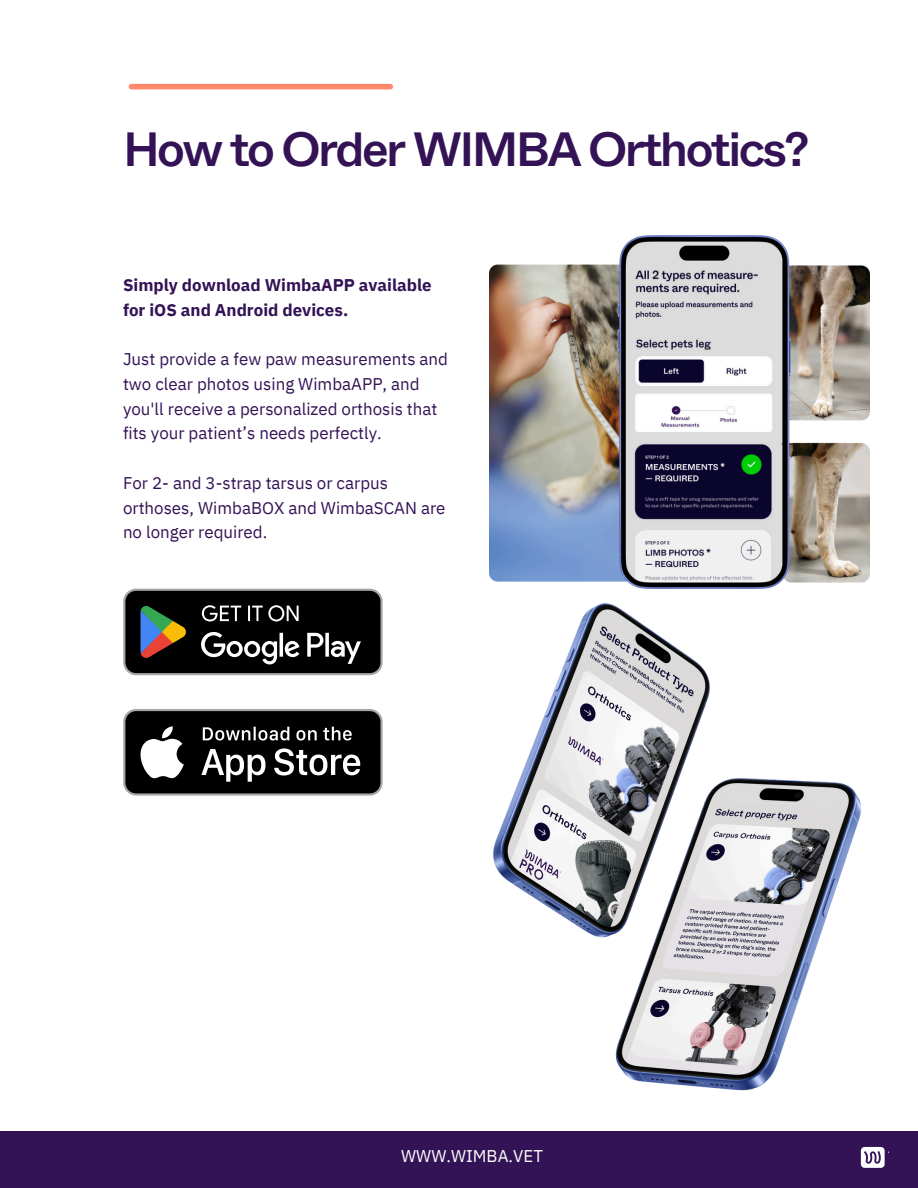
<style>
.page{position:relative;width:918px;height:1188px;background:#fff}
.page>*{position:absolute;margin:0;border:0;box-sizing:border-box;transform-origin:0 0}
.t1{font:500 48px "ABC Whyte";letter-spacing:-.055em;color:#331355}
.t2{font:16.95px/24.8px "IBM Plex Sans";color:#331355}
.t3{font:700 16.95px/24.8px "IBM Plex Sans";color:#331355}
.t4{font:16.95px "IBM Plex Sans";color:#fff}
</style>
<div class="page">
<div style="left:131px;top:84px;width:259px;height:5px;background:#ff896b"></div>
<div style="left:0;top:1131px;width:918px;height:57px;background:#331355"></div>
<svg style="left:861px;top:1147px;width:28px;height:21px"></svg>
<svg style="left:123px;top:589px;width:260px;height:86px;background:#2b2a28"></svg>
<svg style="left:123px;top:709px;width:260px;height:87px;background:#393939"></svg>
<img style="left:489px;top:236px;width:381px;height:326px">
<img style="left:489px;top:562px;width:381px;height:529px">
<p class="t1" style="left:123px;top:115px;width:688px">How to Order WIMBA Orthotics?</p>
<h1 class="t3" style="left:123px;top:272px;width:310px">Simply download WimbaAPP available for iOS and Android devices.</h1>
<h3 class="t2" style="left:123px;top:346px;width:327px">Just provide a few paw measurements and two clear photos using WimbaAPP, and you'll receive a personalized orthosis that fits your patient’s needs perfectly.</h3>
<p class="t2" style="left:123px;top:470px;width:324px">For 2- and 3-strap tarsus or carpus orthoses, WimbaBOX and WimbaSCAN are no longer required.</p>
<p class="t4" style="left:401px;top:1145px;width:143px">WWW.WIMBA.VET</p>
</div>
